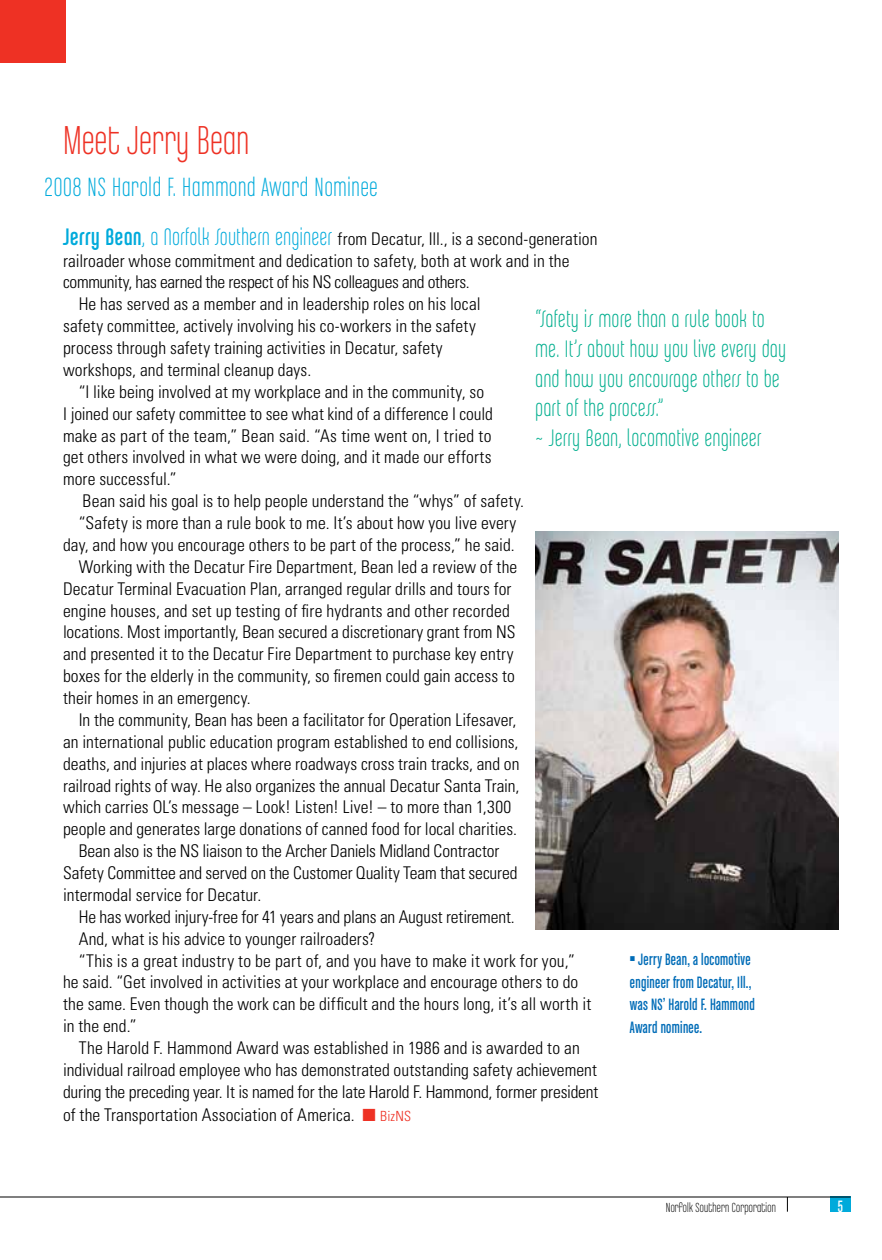
<style>
.page{position:relative;width:882px;height:1260px;background:#fff}
.page>*{position:absolute;margin:0;border:0;box-sizing:border-box;transform-origin:0 0}
.t1{font:42.88px "Chalet Comprime Milan Eighty";letter-spacing:.01em;color:#ee3124}
.t2{font:28px "Chalet Comprime Milan Eighty";letter-spacing:.03em;color:#00aadb}
.t3{font:25.38px/29.8px "Chalet Comprime Milan Seventy";letter-spacing:.03em;color:#00ae8e}
.t4{font:300 condensed 17.5px "Univers LT Std";letter-spacing:.005em;color:#000}
.t5{font:17.5px/22.8px "Chalet Comprime Cologne Sixty";letter-spacing:.02em;color:#006cb7;scale:.9 1}
.t6{font:300 condensed 17.5px "Univers LT Std";letter-spacing:-.02em;color:#000}
.t7{font:17.5px "Chalet Comprime Cologne Seventy";color:#fff;scale:.9 1}
.t8{font:14px "Chalet Comprime Milan Eighty";letter-spacing:.015em;color:#000}
.s1{font-family:"Chalet Comprime Cologne Seventy";font-weight:400;font-stretch:normal;font-size:25.38px;color:#00aadb}
.s2{font-family:"Chalet Comprime Milan Seventy";font-weight:400;font-stretch:normal;font-size:25.38px;color:#00aadb}
.s3{color:#ee3124}
.s4{font-size:14px;color:#ee3124}
</style>
<div class="page">
<img style="left:536px;top:531px;width:302px;height:399px">
<div style="left:0;top:0;width:66px;height:63px;background:#ee3124"></div>
<div style="left:830px;top:1197px;width:21px;height:15px;background:#00aadb"></div>
<hr style="left:0;top:1197px;width:851px;height:1px;background:#000">
<svg style="left:787px;top:1198px;width:1px;height:14px"></svg>
<h1 class="t1" style="left:63px;top:118px;width:188px">Meet Jerry Bean</h1>
<h2 class="t2" style="left:45px;top:172px;width:334px">2008 NS Harold F. Hammond Award Nominee</h2>
<p class="t4" style="left:63px;top:228px;width:536px"><span class="s1">Jerry Bean</span><span class="s2">, a Norfolk Southern engineer</span> from Decatur, Ill., is a second-generation</p>
<p class="t4" style="left:63px;top:250px;width:508px">railroader whose commitment and dedication to safety, both at work and in the</p>
<p class="t6" style="left:63px;top:272px;width:408px">community, has earned the respect of his NS colleagues and others.</p>
<p class="t4" style="left:79px;top:294px;width:403px">He has served as a member and in leadership roles on his local</p>
<p class="t4" style="left:63px;top:315px;width:415px">safety committee, actively involving his co-workers in the safety</p>
<p class="t4" style="left:63px;top:337px;width:381px">process through safety training activities in Decatur, safety</p>
<p class="t4" style="left:63px;top:359px;width:250px">workshops, and terminal cleanup days.</p>
<p class="t4" style="left:79px;top:381px;width:407px">“I like being involved at my workplace and in the community, so</p>
<p class="t4" style="left:63px;top:403px;width:431px">I joined our safety committee to see what kind of a difference I could</p>
<p class="t4" style="left:63px;top:425px;width:430px">make as part of the team,” Bean said. “As time went on, I tried to</p>
<p class="t4" style="left:63px;top:447px;width:430px">get others involved in what we were doing, and it made our efforts</p>
<p class="t4" style="left:63px;top:469px;width:115px">more successful.”</p>
<p class="t4" style="left:83px;top:490px;width:443px">Bean said his goal is to help people understand the “whys” of safety.</p>
<p class="t4" style="left:79px;top:512px;width:439px">“Safety is more than a rule book to me. It’s about how you live every</p>
<p class="t4" style="left:63px;top:534px;width:453px">day, and how you encourage others to be part of the process,” he said.</p>
<p class="t4" style="left:79px;top:556px;width:440px">Working with the Decatur Fire Department, Bean led a review of the</p>
<p class="t4" style="left:63px;top:578px;width:450px">Decatur Terminal Evacuation Plan, arranged regular drills and tours for</p>
<p class="t4" style="left:63px;top:600px;width:448px">engine houses, and set up testing of fire hydrants and other recorded</p>
<p class="t4" style="left:63px;top:622px;width:454px">locations. Most importantly, Bean secured a discretionary grant from NS</p>
<p class="t4" style="left:63px;top:644px;width:452px">and presented it to the Decatur Fire Department to purchase key entry</p>
<p class="t4" style="left:63px;top:665px;width:454px">boxes for the elderly in the community, so firemen could gain access to</p>
<p class="t4" style="left:63px;top:687px;width:189px">their homes in an emergency.</p>
<p class="t4" style="left:79px;top:709px;width:439px">In the community, Bean has been a facilitator for Operation Lifesaver,</p>
<p class="t4" style="left:63px;top:731px;width:457px">an international public education program established to end collisions,</p>
<p class="t4" style="left:63px;top:753px;width:458px">deaths, and injuries at places where roadways cross train tracks, and on</p>
<p class="t4" style="left:63px;top:775px;width:458px">railroad rights of way. He also organizes the annual Decatur Santa Train,</p>
<p class="t4" style="left:63px;top:797px;width:450px">which carries OL’s message – Look! Listen! Live! – to more than 1,300</p>
<p class="t4" style="left:63px;top:819px;width:456px">people and generates large donations of canned food for local charities.</p>
<p class="t4" style="left:79px;top:840px;width:422px">Bean also is the NS liaison to the Archer Daniels Midland Contractor</p>
<p class="t4" style="left:63px;top:862px;width:456px">Safety Committee and served on the Customer Quality Team that secured</p>
<p class="t4" style="left:63px;top:884px;width:200px">intermodal service for Decatur.</p>
<p class="t4" style="left:79px;top:906px;width:438px">He has worked injury-free for 41 years and plans an August retirement.</p>
<p class="t4" style="left:79px;top:928px;width:298px">And, what is his advice to younger railroaders?</p>
<p class="t4" style="left:79px;top:950px;width:498px">“This is a great industry to be part of, and you have to make it work for you,”</p>
<p class="t4" style="left:63px;top:972px;width:517px">he said. “Get involved in activities at your workplace and encourage others to do</p>
<p class="t4" style="left:63px;top:994px;width:530px">the same. Even though the work can be difficult and the hours long, it’s all worth it</p>
<p class="t4" style="left:63px;top:1015px;width:75px">in the end.”</p>
<p class="t4" style="left:79px;top:1037px;width:503px">The Harold F. Hammond Award was established in 1986 and is awarded to an</p>
<p class="t4" style="left:63px;top:1059px;width:535px">individual railroad employee who has demonstrated outstanding safety achievement</p>
<p class="t4" style="left:63px;top:1081px;width:537px">during the preceding year. It is named for the late Harold F. Hammond, former president</p>
<p class="t4" style="left:63px;top:1104px;width:350px">of the Transportation Association of America. <span class="s3">■</span> <span class="s4">BizNS</span></p>
<h3 class="t3" style="left:536px;top:304px;width:252px">“Safety is more than a rule book to me. It’s about how you live every day and how you encourage others to be part of the process.”<br>~ Jerry Bean, locomotive engineer</h3>
<p class="t5" style="left:630px;top:948px;width:140px">■ Jerry Bean, a locomotive engineer from Decatur, Ill., was NS’ Harold F. Hammond<br>Award nominee.</p>
<p class="t8" style="left:666px;top:1200px;width:112px">Norfolk Southern Corporation</p>
<p class="t7" style="left:838px;top:1196px;width:7px">5</p>
</div>
